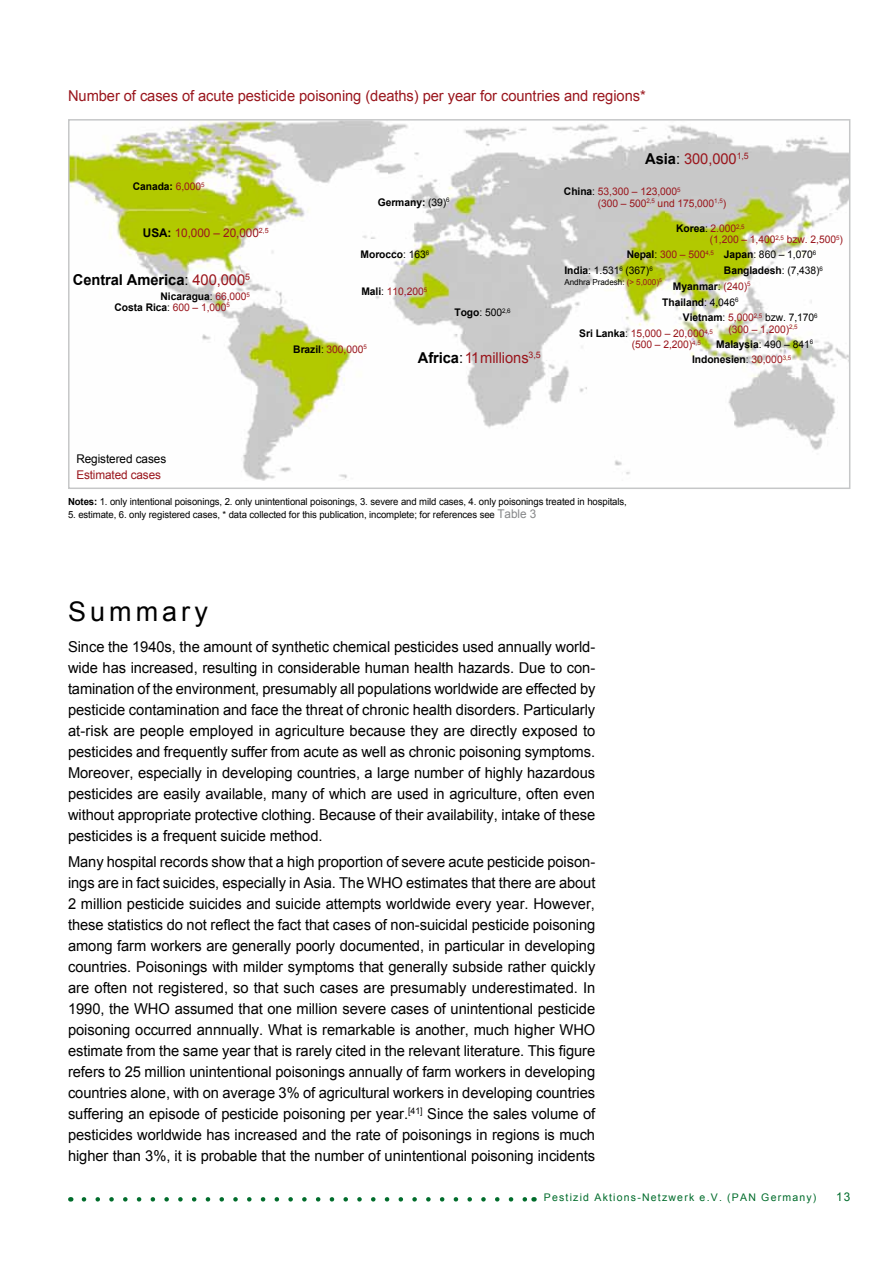
<style>
.page{position:relative;width:893px;height:1263px;background:#fff}
.page>*{position:absolute;margin:0;border:0;box-sizing:border-box;transform-origin:0 0}
.t1{font:27px "Arial";letter-spacing:.15em;color:#000}
.t2{font:15px/21px "Arial";letter-spacing:-.005em;color:#000;text-align:justify}
.t3{font:15px "Arial";letter-spacing:-.005em;color:#9a161d}
.t4{font:700 15px "Arial";letter-spacing:-.005em;color:#000}
.t5{font:12px "Arial";letter-spacing:-.01em;color:#9a161d}
.t6{font:12px "Arial";letter-spacing:-.005em;color:#000}
.t7{font:12px "Arial";color:#006c2b}
.t8{font:10.5px/11.2px "Arial";letter-spacing:-.005em;color:#9a161d}
.t9{font:700 10.5px/10.5px "Arial";letter-spacing:-.005em;color:#000}
.t10{font:10.5px "Arial";letter-spacing:.115em;color:#006c2b}
.t11{font:10.5px "Arial";letter-spacing:-.005em;color:#000}
.t12{font:9.75px "Arial";letter-spacing:-.01em;color:#000}
.t13{font:8.25px "Arial";letter-spacing:-.005em;color:#000}
.t14{font:6.3px "Arial";color:#000}
.s1{font-weight:400;color:#9a161d}
.s2{font-weight:700;color:#000}
.s3{font-weight:400}
.s4{color:#000}
.s5{font-weight:700}
.s6{color:#9a161d}
.s7{font-size:12px;color:#87888a}
</style>
<div class="page">
<svg style="left:84px;top:1197px;width:443px;height:4px"></svg>
<img style="left:71px;top:122px;width:776px;height:359px">
<div style="left:68px;top:119px;width:782px;height:370px;border:2px solid #c6c7c8"></div>
<p class="t3" style="left:68px;top:86px;width:579px">Number of cases of acute pesticide poisoning (deaths) per year for countries and regions*</p>
<p class="t9" style="left:133px;top:181px;width:73px">Canada: <span class="s1">6,000</span><sup>5</sup></p>
<p class="t5" style="left:143px;top:225px;width:127px"><span class="s2">USA:</span> 10,000 – 20,000<sup>2,5</sup></p>
<p class="t4" style="left:73px;top:269px;width:179px">Central America<span class="s3">:</span> <span class="s1">400,000</span><sup>5</sup></p>
<p class="t9" style="left:115px;top:292px;width:137px;text-indent:46px">Nicaragua<span class="s3">:</span> <span class="s1">66,000</span><sup>5<br></sup>Costa Rica<span class="s3">:</span> <span class="s1">600 – 1,000</span><sup>5</sup></p>
<p class="t9" style="left:378px;top:197px;width:73px">Germany: <span class="s3">(39)</span><sup>6</sup></p>
<p class="t9" style="left:361px;top:250px;width:70px">Morocco<span class="s3">: 163</span><sup>6</sup></p>
<p class="t8" style="left:361px;top:286px;width:67px"><span class="s2">Mali</span><span class="s4">:</span> 110,200<sup>5</sup></p>
<p class="t9" style="left:454px;top:307px;width:58px">Togo<span class="s3">: 500</span><sup>2,6</sup></p>
<p class="t8" style="left:293px;top:344px;width:75px"><span class="s2">Brazil</span><span class="s4">:</span> 300,000<sup>5</sup></p>
<p class="t3" style="left:418px;top:348px;width:124px"><span class="s2">Africa</span><span class="s4">:</span>11millions<sup>3,5</sup></p>
<p class="t3" style="left:645px;top:149px;width:105px"><span class="s2">Asia</span><span class="s4">:</span> 300,000<sup>1,5</sup></p>
<p class="t8" style="left:598px;top:186px;width:130px;text-indent:-34px"><span class="s2">China</span><span class="s4">:</span> 53,300 – 123,000<sup>5<br></sup>(300 – 500<sup>2,5</sup> und 175,000<sup>1,5</sup>)</p>
<p class="t8" style="left:710px;top:223px;width:135px;text-indent:-34px"><span class="s2">Korea</span><span class="s4">:</span> 2.000<sup>2,5<br></sup>(1,200 – 1,400<sup>2,5</sup> bzw. 2,500<sup>5</sup>)</p>
<p class="t11" style="left:724px;top:248px;width:90px"><span class="s5">Japan</span>: 860 – 1,070</p>
<p class="t8" style="left:627px;top:249px;width:89px"><span class="s2">Nepal</span><span class="s4">:</span> 300 – 500<sup>4,5</sup></p>
<p class="t14" style="left:813px;top:248px;width:5px">6</p>
<p class="t9" style="left:724px;top:265px;width:101px">Bangladesh<span class="s3">: (7,438)</span><sup>6</sup></p>
<p class="t9" style="left:662px;top:297px;width:78px">Thailand<span class="s3">: 4,046</span><sup>6</sup></p>
<p class="t11" style="left:564px;top:263px;width:90px"><span class="s5">India</span>: 1.531<sup>6</sup> (367)<sup>6</sup></p>
<p class="t13" style="left:564px;top:276px;width:99px">Andhra Pradesh: <span class="s6">(&gt; 5,000)</span><sup>5</sup></p>
<p class="t9" style="left:673px;top:281px;width:79px">Myanmar<span class="s3">:</span> <span class="s1">(240)</span><sup>5</sup></p>
<p class="t8" style="left:729px;top:312px;width:91px;text-indent:-46px"><span class="s2">Vietnam</span><span class="s4">:</span> 5,000<sup>2,5</sup> <span class="s4">bzw. 7,170</span><sup>6 </sup>(300 – 1,200)<sup>2,5</sup></p>
<p class="t8" style="left:632px;top:328px;width:83px;text-indent:-52px"><span class="s2">Sri Lanka</span><span class="s4">:</span> 15,000 – 20,000<sup>4,5 </sup>(500 – 2,200)<sup>4,5</sup></p>
<p class="t9" style="left:692px;top:336px;width:123px;line-height:15.8px;text-indent:24px">Malaysia<span class="s3">: 490 – 841</span><sup>6<br></sup>Indonesien<span class="s3">:</span> <span class="s1">30,000</span><sup>3,5</sup></p>
<p class="t6" style="left:76px;top:451px;width:91px">Registered cases</p>
<p class="t5" style="left:76px;top:467px;width:86px">Estimated cases</p>
<p class="t12" style="left:68px;top:495px;width:560px"><span class="s5">Notes:</span> 1. only intentional poisonings, 2. only unintentional poisonings, 3. severe and mild cases, 4. only poisonings treated in hospitals,</p>
<p class="t12" style="left:68px;top:508px;width:470px">5. estimate, 6. only registered cases, * data collected for this publication, incomplete; for references see <span class="s7">Table 3</span></p>
<h1 class="t1" style="left:68px;top:593px;width:141px">Summary</h1>
<p class="t2" style="left:68px;top:636px;width:529px">Since the 1940s, the amount of synthetic chemical pesticides used annually world&shy;wide has increased, resulting in considerable human health hazards. Due to con&shy;tamination of the environment, presumably all populations worldwide are effected by pesticide contamination and face the threat of chronic health disorders. Particularly at-risk are people employed in agriculture because they are directly exposed to pesticides and frequently suffer from acute as well as chronic poisoning symptoms.<br>Moreover, especially in developing countries, a large number of highly hazardous pesticides are easily available, many of which are used in agriculture, often even without appropriate protective clothing. Because of their availability, intake of these pesticides is a frequent suicide method.</p>
<p class="t2" style="left:68px;top:852px;width:529px">Many hospital records show that a high proportion of severe acute pesticide poison&shy;ings are in fact suicides, especially in Asia. The WHO estimates that there are about 2 million pesticide suicides and suicide attempts worldwide every year. However, these statistics do not reflect the fact that cases of non-suicidal pesticide poisoning among farm workers are generally poorly documented, in particular in developing countries. Poisonings with milder symptoms that generally subside rather quickly are often not registered, so that such cases are presumably underestimated. In 1990, the WHO assumed that one million severe cases of unintentional pesticide poisoning occurred annnually. What is remarkable is another, much higher WHO estimate from the same year that is rarely cited in the relevant literature. This figure refers to 25 million unintentional poisonings annually of farm workers in developing countries alone, with on average 3% of agricultural workers in developing countries suffering an episode of pesticide poisoning per year.<sup>[41]</sup> Since the sales volume of pesticides worldwide has increased and the rate of poisonings in regions is much higher than 3%, it is probable that the number of unintentional poisoning incidents</p>
<p class="t10" style="left:544px;top:1190px;width:274px">Pestizid Aktions-Netzwerk e.V. (PAN Germany)</p>
<p class="t7" style="left:836px;top:1189px;width:16px">13</p>
</div>
